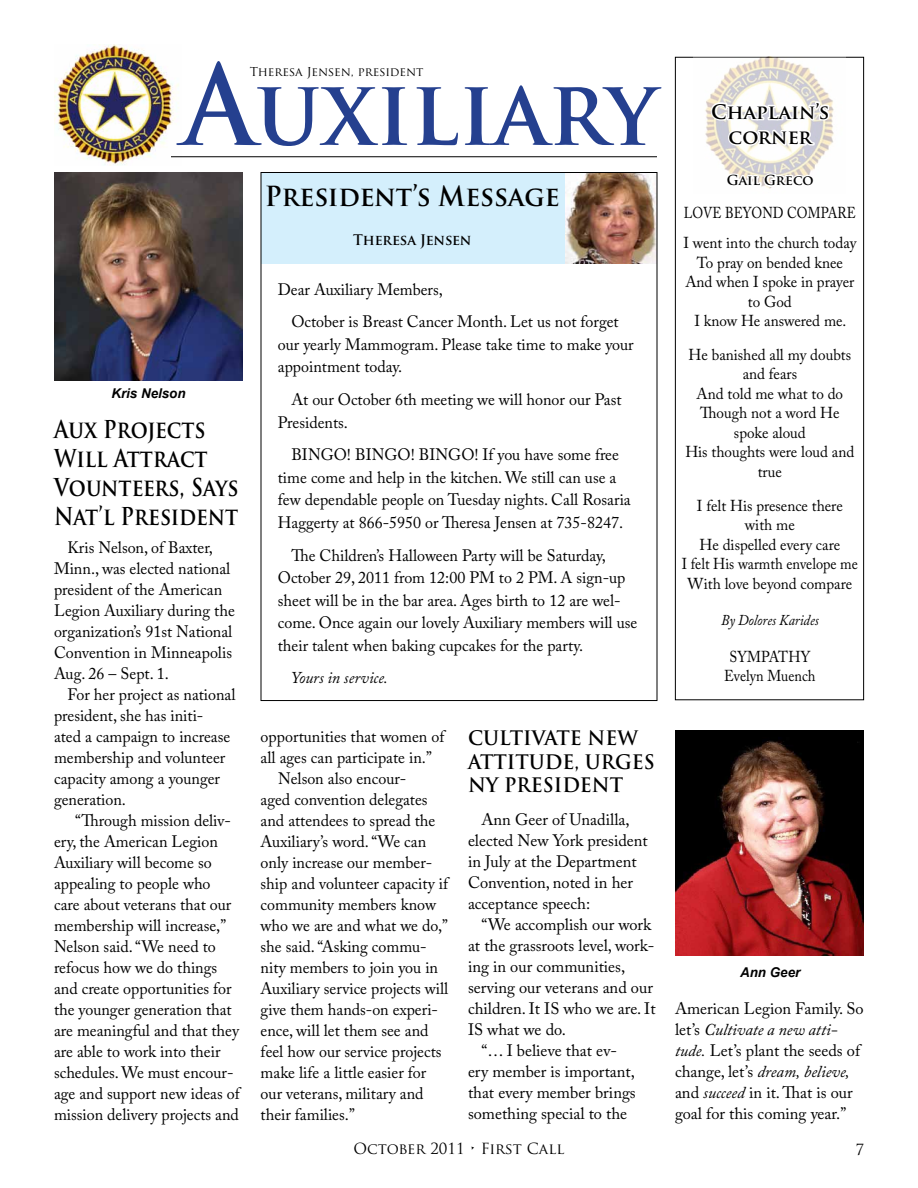
<style>
.page{position:relative;width:918px;height:1188px;background:#fff}
.page>*{position:absolute;margin:0;border:0;box-sizing:border-box;transform-origin:0 0}
.t1{font:700 90px "Trajan Pro";color:#25408f;scale:.96 1}
.t2{font:700 27px "Trajan Pro";color:#000;scale:.96 1}
.t3{font:700 24px/28.8px "Trajan Pro";color:#000;scale:.86 1}
.t4{font:700 19.5px/25.2px "Trajan Pro";color:#000;text-align:center}
.t5{font:16.5px/21px "Adobe Caslon Pro";color:#000}
.t6{font:italic 16.5px "Adobe Caslon Pro";color:#000}
.t7{font:15.75px/19.5px "Adobe Caslon Pro";color:#000;text-align:center;scale:.96 1}
.t8{font:15.75px/30.3px "Adobe Caslon Pro";color:#000;scale:.83 1}
.t9{font:15.75px/18.9px "Adobe Caslon Pro";color:#000;scale:.9 1}
.t10{font:15px "Trajan Pro";color:#000}
.t11{font:italic 15px "Adobe Caslon Pro";color:#000;scale:.9 1}
.t12{font:700 14.25px "Trajan Pro";color:#000}
.t13{font:italic 700 13.5px "Arial";color:#000}
.t14{font:700 13.5px "Trajan Pro";color:#000}
.t15{font:12px "Trajan Pro";color:#000}
.s1{font-size:108px}
.s2{font-style:italic}
</style>
<div class="page">
<div style="left:675px;top:57px;width:189px;height:643px;border:1px solid #000"></div>
<img style="left:54px;top:45px;width:128px;height:121px">
<hr style="left:171px;top:156px;width:486px;height:1px;background:#000">
<div style="left:261px;top:172px;width:396px;height:92px;background:#d4effc"></div>
<img style="left:566px;top:174px;width:89px;height:90px">
<img style="left:694px;top:57px;width:152px;height:87px">
<svg style="left:708px;top:56px;width:124px;height:133px"></svg>
<img style="left:54px;top:172px;width:189px;height:208px">
<img style="left:676px;top:730px;width:187px;height:226px">
<h1 class="t1" style="left:183px;top:56px;width:495px"><span class="s1">A</span>uxiliary</h1>
<p class="t15" style="left:250px;top:64px;width:175px">Theresa Jensen, president</p>
<p class="t13" style="left:111px;top:384px;width:76px">Kris Nelson</p>
<h3 class="t3" style="left:54px;top:415px;width:216px">Aux Projects<br>Will Attract<br>Vounteers, Says<br>Nat’l President</h3>
<p class="t5" style="left:54px;top:537px;width:182px;text-indent:13px">Kris Nelson, of Baxter,<br>Minn., was elected national president of the American<br>Legion Auxiliary during the organization’s 91st National<br>Convention in Minneapolis<br>Aug. 26 – Sept. 1.</p>
<p class="t5" style="left:54px;top:684px;width:183px;text-indent:13px">For her project as national president, she has initi-<br>ated a campaign to increase membership and volunteer capacity among a younger generation.</p>
<p class="t5" style="left:54px;top:810px;width:187px;text-indent:21px">“Through mission deliv&shy;ery, the American Legion<br>Auxiliary will become so appealing to people who care about veterans that our membership will increase,”<br>Nelson said. “We need to refocus how we do things and create opportunities for the younger generation that are meaningful and that they are able to work into their schedules. We must encour&shy;age and support new ideas of mission delivery projects and</p>
<h2 class="t2" style="left:265px;top:180px;width:309px">President’s Message</h2>
<p class="t12" style="left:353px;top:231px;width:120px">Theresa Jensen</p>
<p class="t5" style="left:291px;top:272px;width:329px;line-height:32.7px;text-indent:-13px">Dear Auxiliary Members,<br>October is Breast Cancer Month. Let us not forget</p>
<p class="t5" style="left:278px;top:333px;width:357px;line-height:22.5px">our yearly Mammogram. Please take time to make your appointment today.</p>
<p class="t5" style="left:278px;top:388px;width:345px;line-height:22.5px;text-indent:13px">At our October 6th meeting we will honor our Past<br>Presidents.</p>
<p class="t5" style="left:278px;top:443px;width:354px;line-height:22.5px;text-indent:13px">BINGO! BINGO! BINGO! If you have some free time come and help in the kitchen. We still can use a few dependable people on Tuesday nights. Call Rosaria Haggerty at 866-5950 or Theresa Jensen at 735-8247.</p>
<p class="t5" style="left:278px;top:544px;width:361px;line-height:22.5px;text-indent:13px">The Children’s Halloween Party will be Saturday, October 29, 2011 from 12:00 PM to 2 PM. A sign-up sheet will be in the bar area. Ages birth to 12 are wel&shy;come. Once again our lovely Auxiliary members will use their talent when baking cupcakes for the party.</p>
<p class="t6" style="left:291px;top:668px;width:98px">Yours in service.</p>
<p class="t5" style="left:261px;top:726px;width:185px">opportunities that women of</p>
<p class="t5" style="left:261px;top:747px;width:173px">all ages can participate in.”</p>
<p class="t5" style="left:278px;top:768px;width:130px">Nelson also encour-</p>
<p class="t5" style="left:261px;top:789px;width:168px">aged convention delegates</p>
<p class="t5" style="left:261px;top:810px;width:176px">and attendees to spread the</p>
<p class="t5" style="left:261px;top:831px;width:167px">Auxiliary’s word. “We can</p>
<p class="t5" style="left:261px;top:852px;width:173px">only increase our member-</p>
<p class="t5" style="left:261px;top:873px;width:189px">ship and volunteer capacity if</p>
<p class="t5" style="left:261px;top:894px;width:177px">community members know</p>
<p class="t5" style="left:261px;top:915px;width:189px">who we are and what we do,”</p>
<p class="t5" style="left:261px;top:936px;width:168px">she said. “Asking commu-</p>
<p class="t5" style="left:261px;top:957px;width:179px">nity members to join you in</p>
<p class="t5" style="left:261px;top:978px;width:189px">Auxiliary service projects will</p>
<p class="t5" style="left:261px;top:999px;width:179px">give them hands-on experi-</p>
<p class="t5" style="left:261px;top:1020px;width:169px">ence, will let them see and</p>
<p class="t5" style="left:261px;top:1041px;width:182px">feel how our service projects</p>
<p class="t5" style="left:261px;top:1062px;width:167px">make life a little easier for</p>
<p class="t5" style="left:261px;top:1083px;width:164px">our veterans, military and</p>
<p class="t5" style="left:261px;top:1104px;width:96px">their families.”</p>
<p class="t4" style="left:468px;top:726px;width:29px">Cultivate</p>
<p class="t4" style="left:587px;top:726px;width:35px">New</p>
<p class="t4" style="left:468px;top:749px;width:27px">Attitude</p>
<p class="t4" style="left:574px;top:749px;width:41px">, Urges</p>
<p class="t4" style="left:468px;top:773px;width:63px">NY President</p>
<p class="t5" style="left:468px;top:809px;width:181px;text-indent:13px">Ann Geer of Unadilla, elected New York president in July at the Department<br>Convention, noted in her acceptance speech:</p>
<p class="t5" style="left:482px;top:914px;width:171px">“We accomplish our work</p>
<p class="t5" style="left:468px;top:935px;width:188px">at the grassroots level, work-</p>
<p class="t5" style="left:468px;top:956px;width:159px">ing in our communities,</p>
<p class="t5" style="left:468px;top:977px;width:186px">serving our veterans and our</p>
<p class="t5" style="left:468px;top:998px;width:189px">children. It IS who we are. It</p>
<p class="t5" style="left:468px;top:1019px;width:100px">IS what we do.</p>
<p class="t5" style="left:482px;top:1040px;width:137px">“… I believe that ev-</p>
<p class="t5" style="left:468px;top:1061px;width:168px">ery member is important,</p>
<p class="t5" style="left:468px;top:1082px;width:169px">that every member brings</p>
<p class="t5" style="left:468px;top:1103px;width:161px">something special to the</p>
<p class="t4" style="left:711px;top:99px;width:120px">Chaplain’s corner</p>
<p class="t14" style="left:727px;top:172px;width:88px">Gail Greco</p>
<p class="t8" style="left:684px;top:197px;width:23px">Love</p>
<p class="t8" style="left:725px;top:197px;width:24px">Beyond</p>
<p class="t8" style="left:683px;top:197px;width:210px;text-indent:104px">Compare<br>I went into the church today</p>
<p class="t7" style="left:685px;top:252px;width:177px">To pray on bended knee<br>And when I spoke in prayer to God<br>I know He answered me.</p>
<p class="t7" style="left:685px;top:345px;width:178px">He banished all my doubts and fears<br>And told me what to do<br>Though not a word He spoke aloud<br>His thoughts were loud and true</p>
<p class="t7" style="left:682px;top:496px;width:185px">I felt His presence there with me<br>He dispelled every care<br>I felt His warmth envelope me<br>With love beyond compare</p>
<p class="t11" style="left:721px;top:611px;width:110px">By Dolores Karides</p>
<p class="t9" style="left:729px;top:647px;width:22px">Sympa</p>
<p class="t9" style="left:724px;top:647px;width:103px;text-indent:54px">thy<br>Evelyn Muench</p>
<p class="t13" style="left:740px;top:963px;width:62px">Ann Geer</p>
<p class="t5" style="left:675px;top:998px;width:190px">American Legion Family. So let’s <span class="s2">Cultivate a new atti&shy;tude.</span> Let’s plant the seeds of change, let’s <span class="s2">dream, believe, </span>and <span class="s2">succeed</span> in it. That is our goal for this coming year.”</p>
<p class="t10" style="left:354px;top:1139px;width:212px">October 2011 • First Call</p>
<p class="t10" style="left:855px;top:1140px;width:10px">7</p>
</div>
